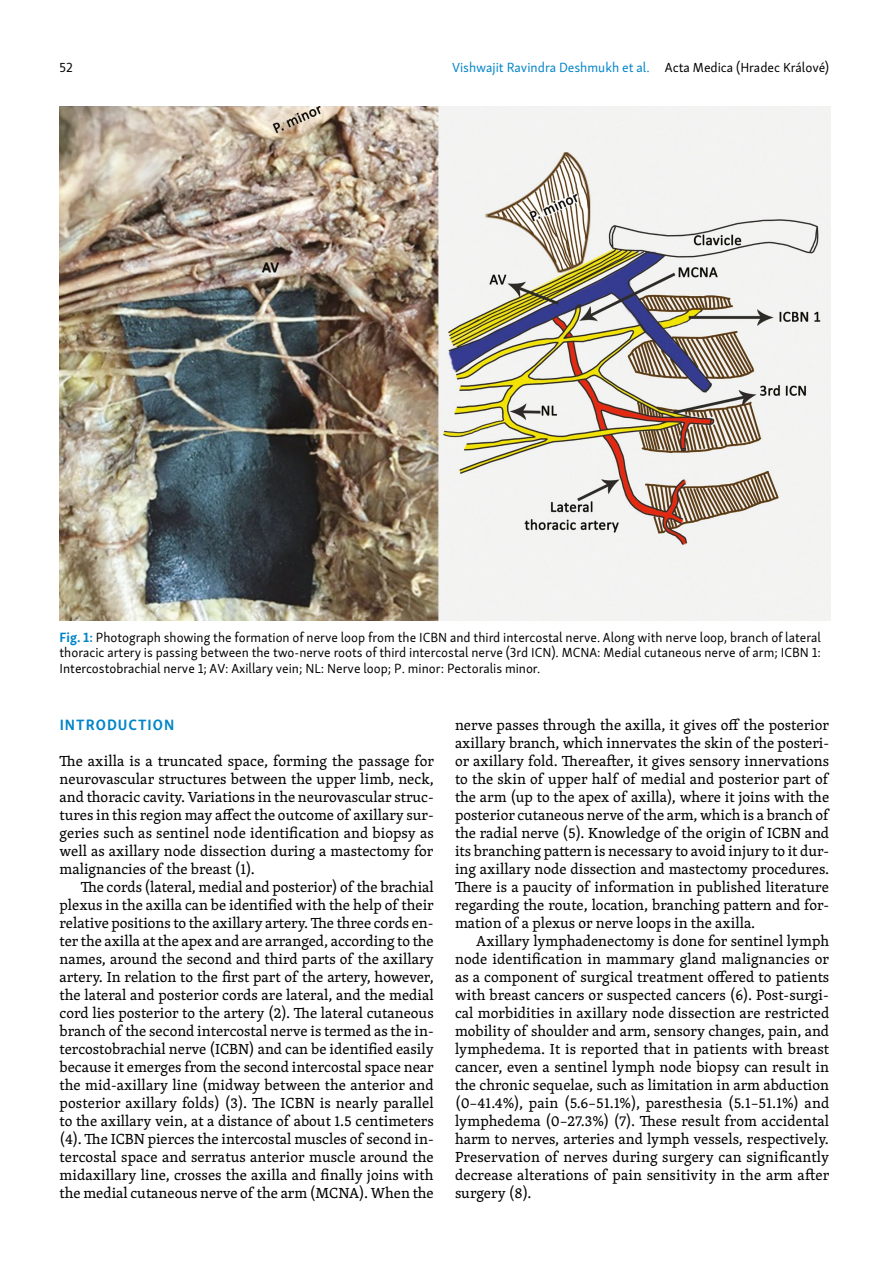
<style>
.page{position:relative;width:893px;height:1263px;background:#fff}
.page>*{position:absolute;margin:0;border:0;box-sizing:border-box;transform-origin:0 0}
.t1{font:15px/18px "Skolar PE";color:#000;text-align:justify}
.t2{font:700 15px "Skolar Sans PE";letter-spacing:.07em;color:#0084c8}
.t3{font:13.5px/15.6px "Skolar Sans PE";color:#000;text-align:justify}
.t4{font:13.5px "Skolar Sans PE";color:#0084c8}
.s1{color:#000}
.s2{font-weight:700;color:#0084c8}
</style>
<div class="page">
<img style="left:60px;top:106px;width:770px;height:514px">
<p class="t3" style="left:60px;top:58px;width:15px">52</p>
<p class="t4" style="left:452px;top:57px;width:379px">Vishwajit Ravindra Deshmukh et al. <span class="s1">Acta Medica (Hradec Králové)</span></p>
<p class="t3" style="left:60px;top:628px;width:763px"><span class="s2">Fig. 1:</span> Photograph showing the formation of nerve loop from the ICBN and third intercostal nerve. Along with nerve loop, branch of lateral thoracic artery is passing between the two-nerve roots of third intercostal nerve (3rd ICN). MCNA: Medial cutaneous nerve of arm; ICBN 1:<br>Intercostobrachial nerve 1; AV: Axillary vein; NL: Nerve loop; P. minor: Pectoralis minor.</p>
<p class="t2" style="left:60px;top:713px;width:116px">INTRODUCTION</p>
<p class="t1" style="left:60px;top:751px;width:376px">The axilla is a truncated space, forming the passage for neurovascular structures between the upper limb, neck, and thoracic cavity. Variations in the neurovascular struc&shy;tures in this region may affect the outcome of axillary sur&shy;geries such as sentinel node identification and biopsy as well as axillary node dissection during a mastectomy for malignancies of the breast (1).</p>
<p class="t1" style="left:60px;top:877px;width:376px;text-indent:21px">The cords (lateral, medial and posterior) of the brachial plexus in the axilla can be identified with the help of their relative positions to the axillary artery. The three cords en&shy;ter the axilla at the apex and are arranged, according to the names, around the second and third parts of the axillary artery. In relation to the first part of the artery, however, the lateral and posterior cords are lateral, and the medial cord lies posterior to the artery (2). The lateral cutaneous branch of the second intercostal nerve is termed as the in&shy;tercostobrachial nerve (ICBN) and can be identified easily because it emerges from the second intercostal space near the mid-axillary line (midway between the anterior and posterior axillary folds) (3). The ICBN is nearly parallel to the axillary vein, at a distance of about 1.5 centimeters (4). The ICBN pierces the intercostal muscles of second in&shy;tercostal space and serratus anterior muscle around the midaxillary line, crosses the axilla and finally joins with the medial cutaneous nerve of the arm (MCNA). When the</p>
<p class="t1" style="left:455px;top:715px;width:376px">nerve passes through the axilla, it gives off the posterior axillary branch, which innervates the skin of the posteri&shy;or axillary fold. Thereafter, it gives sensory innervations to the skin of upper half of medial and posterior part of the arm (up to the apex of axilla), where it joins with the posterior cutaneous nerve of the arm, which is a branch of the radial nerve (5). Knowledge of the origin of ICBN and its branching pattern is necessary to avoid injury to it dur&shy;ing axillary node dissection and mastectomy procedures.<br>There is a paucity of information in published literature regarding the route, location, branching pattern and for&shy;mation of a plexus or nerve loops in the axilla.</p>
<p class="t1" style="left:455px;top:931px;width:376px;text-indent:21px">Axillary lymphadenectomy is done for sentinel lymph node identification in mammary gland malignancies or as a component of surgical treatment offered to patients with breast cancers or suspected cancers (6). Post-surgi&shy;cal morbidities in axillary node dissection are restricted mobility of shoulder and arm, sensory changes, pain, and lymphedema. It is reported that in patients with breast cancer, even a sentinel lymph node biopsy can result in the chronic sequelae, such as limitation in arm abduction (0–41.4%), pain (5.6–51.1%), paresthesia (5.1–51.1%) and lymphedema (0–27.3%) (7). These result from accidental harm to nerves, arteries and lymph vessels, respectively.<br>Preservation of nerves during surgery can significantly decrease alterations of pain sensitivity in the arm after surgery (8).</p>
</div>
